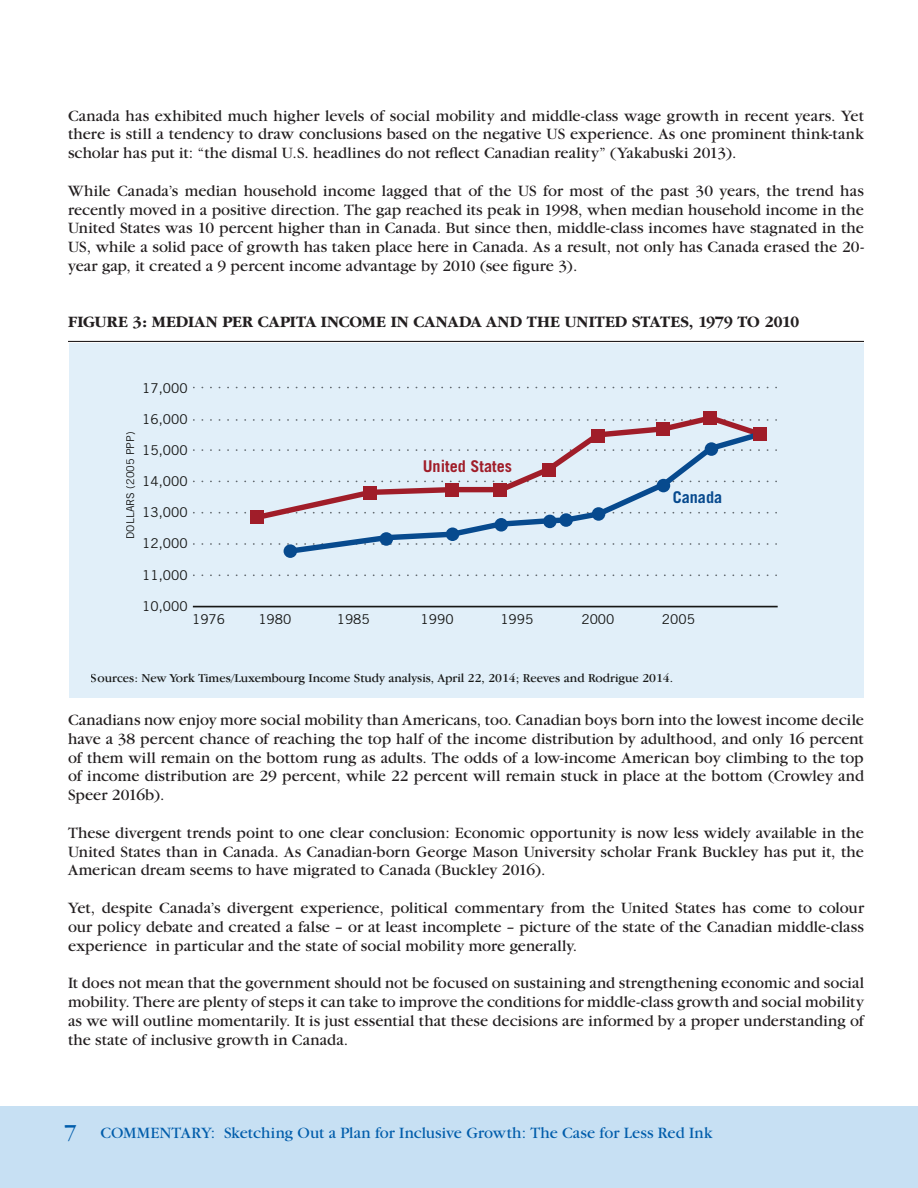
<style>
.page{position:relative;width:918px;height:1188px;background:#fff}
.page>*{position:absolute;margin:0;border:0;box-sizing:border-box;transform-origin:0 0}
.t1{font:16.5px/18.8px "Garamond";letter-spacing:.005em;color:#231f20;text-align:justify}
.t2{font:16.5px "Garamond";color:#015dab}
.t3{font:700 16.5px "Garamond";letter-spacing:.005em;color:#231f20}
.t4{font:700 16.2px "Trade Gothic";color:#b61f2a}
.t5{font:700 16.2px "Trade Gothic";color:#084f92}
.t6{font:700 15.3px "Garamond IT Cby BT";color:#1a1917}
.t7{font:13.5px "Trade Gothic";color:#1a1917}
.t8{font:12.6px "Garamond IT Cby BT";color:#1a1917}
.t9{font:10.8px "Trade Gothic";color:#1a1917}
.s1{font-size:24px}
</style>
<div class="page">
<div style="left:0;top:1106px;width:918px;height:82px;background:#c7e0f3"></div>
<hr style="left:68px;top:341px;width:796px;height:1px;background:#231f20">
<div style="left:70px;top:343px;width:794px;height:355px;background:#e1eff9"></div>
<svg style="left:194px;top:574px;width:582px;height:2px"></svg>
<svg style="left:194px;top:543px;width:582px;height:2px"></svg>
<svg style="left:194px;top:512px;width:582px;height:2px"></svg>
<svg style="left:194px;top:481px;width:582px;height:1px"></svg>
<svg style="left:194px;top:449px;width:582px;height:2px"></svg>
<svg style="left:194px;top:419px;width:582px;height:2px"></svg>
<svg style="left:194px;top:387px;width:582px;height:1px"></svg>
<svg style="left:251px;top:417px;width:516px;height:102px"></svg>
<div style="left:250px;top:511px;width:14px;height:13px;background:#a01d29"></div>
<div style="left:657px;top:422px;width:13px;height:14px;background:#a01d29"></div>
<div style="left:703px;top:411px;width:14px;height:14px;background:#a01d29"></div>
<svg style="left:284px;top:428px;width:483px;height:128px"></svg>
<div style="left:284px;top:544px;width:13px;height:14px;background:#084f92;border-radius:50%"></div>
<div style="left:380px;top:532px;width:13px;height:14px;background:#084f92;border-radius:50%"></div>
<div style="left:446px;top:527px;width:13px;height:14px;background:#084f92;border-radius:50%"></div>
<div style="left:494px;top:518px;width:14px;height:14px;background:#084f92;border-radius:50%"></div>
<div style="left:543px;top:515px;width:14px;height:13px;background:#084f92;border-radius:50%"></div>
<div style="left:559px;top:513px;width:14px;height:14px;background:#084f92;border-radius:50%"></div>
<div style="left:592px;top:507px;width:13px;height:14px;background:#084f92;border-radius:50%"></div>
<div style="left:657px;top:479px;width:13px;height:13px;background:#084f92;border-radius:50%"></div>
<div style="left:705px;top:442px;width:13px;height:14px;background:#084f92;border-radius:50%"></div>
<div style="left:753px;top:427px;width:14px;height:14px;background:#a01d29"></div>
<hr style="left:193px;top:606px;width:585px;height:1px;background:#1a1917">
<p class="t1" style="left:68px;top:106px;width:797px">Canada has exhibited much higher levels of social mobility and middle-class wage growth in recent years. Yet there is still a tendency to draw conclusions based on the negative US experience. As one prominent think-tank scholar has put it: “the dismal U.S. headlines do not reflect Canadian reality” (Yakabuski 2013).</p>
<p class="t1" style="left:68px;top:181px;width:797px">While Canada’s median household income lagged that of the US for most of the past 30 years, the trend has recently moved in a positive direction. The gap reached its peak in 1998, when median household income in the United States was 10 percent higher than in Canada. But since then, middle-class incomes have stagnated in the US, while a solid pace of growth has taken place here in Canada. As a result, not only has Canada erased the 20- year gap, it created a 9 percent income advantage by 2010 (see figure 3).</p>
<p class="t6" style="left:91px;top:312px;width:616px">FIGURE 1: Median per capita income in Canada and the United States, 1979 to 2010</p>
<p class="t3" style="left:68px;top:313px;width:733px">FIGURE 3: MEDIAN PER CAPITA INCOME IN CANADA AND THE UNITED STATES, 1979 TO 2010</p>
<p class="t9" style="left:124px;top:539px;width:108px;rotate:-90deg">DOLLARS (2005 PPP)</p>
<p class="t7" style="left:142px;top:380px;width:47px">17,000</p>
<p class="t7" style="left:142px;top:411px;width:47px">16,000</p>
<p class="t7" style="left:142px;top:442px;width:47px">15,000</p>
<p class="t7" style="left:142px;top:473px;width:47px">14,000</p>
<p class="t7" style="left:142px;top:504px;width:47px">13,000</p>
<p class="t7" style="left:142px;top:535px;width:47px">12,000</p>
<p class="t7" style="left:142px;top:567px;width:47px">11,000</p>
<p class="t7" style="left:142px;top:598px;width:47px">10,000</p>
<p class="t4" style="left:423px;top:457px;width:91px">United States</p>
<p class="t5" style="left:673px;top:488px;width:51px">Canada</p>
<p class="t7" style="left:192px;top:611px;width:35px">1976</p>
<p class="t7" style="left:258px;top:611px;width:35px">1980</p>
<p class="t7" style="left:337px;top:611px;width:35px">1985</p>
<p class="t7" style="left:421px;top:611px;width:35px">1990</p>
<p class="t7" style="left:500px;top:611px;width:35px">1995</p>
<p class="t7" style="left:581px;top:611px;width:35px">2000</p>
<p class="t7" style="left:662px;top:611px;width:35px">2005</p>
<p class="t8" style="left:91px;top:671px;width:584px">Sources: New York Times/Luxembourg Income Study analysis, April 22, 2014; Reeves and Rodrigue 2014.</p>
<p class="t1" style="left:68px;top:711px;width:798px">Canadians now enjoy more social mobility than Americans, too. Canadian boys born into the lowest income decile have a 38 percent chance of reaching the top half of the income distribution by adulthood, and only 16 percent of them will remain on the bottom rung as adults. The odds of a low-income American boy climbing to the top of income distribution are 29 percent, while 22 percent will remain stuck in place at the bottom (Crowley and Speer 2016b).</p>
<p class="t1" style="left:68px;top:823px;width:797px">These divergent trends point to one clear conclusion: Economic opportunity is now less widely available in the United States than in Canada. As Canadian-born George Mason University scholar Frank Buckley has put it, the American dream seems to have migrated to Canada (Buckley 2016).</p>
<p class="t1" style="left:68px;top:899px;width:798px">Yet, despite Canada’s divergent experience, political commentary from the United States has come to colour our policy debate and created a false – or at least incomplete – picture of the state of the Canadian middle-class experience in particular and the state of social mobility more generally.</p>
<p class="t1" style="left:68px;top:974px;width:798px">It does not mean that the government should not be focused on sustaining and strengthening economic and social mobility. There are plenty of steps it can take to improve the conditions for middle-class growth and social mobility as we will outline momentarily. It is just essential that these decisions are informed by a proper understanding of the state of inclusive growth in Canada.</p>
<p class="t2" style="left:64px;top:1125px;width:650px"><span class="s1">7</span> Commentary: Sketching Out a Plan for Inclusive Growth: The Case for Less Red Ink</p>
</div>
